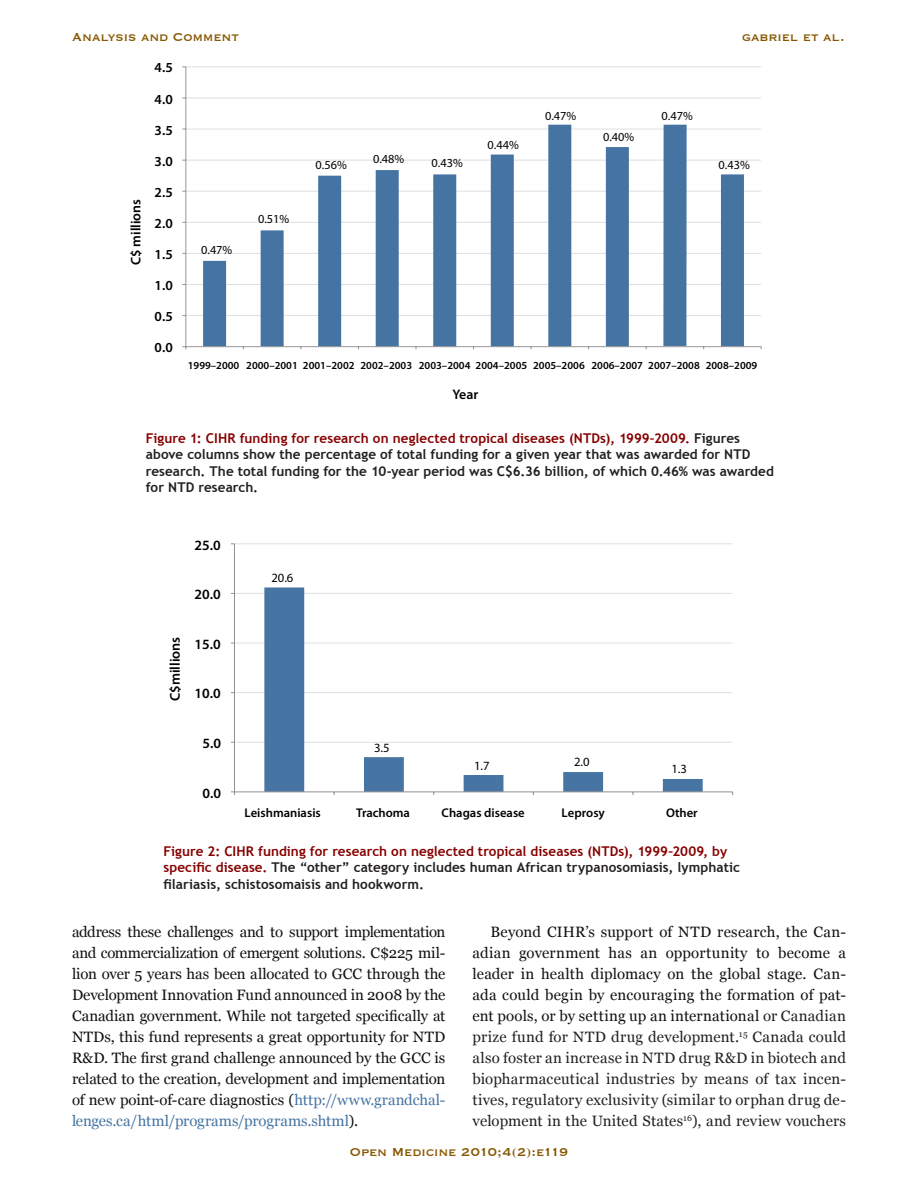
<style>
.page{position:relative;width:918px;height:1188px;background:#fff}
.page>*{position:absolute;margin:0;border:0;box-sizing:border-box;transform-origin:0 0}
.Body_text_paragraph{font:15px/21px "Georgia";color:#111;text-align:justify}
.Body_text_paragraph-2{font:15px/21px "Georgia";letter-spacing:.005em;color:#231f20;text-align:justify}
.Header_footer{font:15px "Copperplate";letter-spacing:-.02em;color:#875700}
.t1{font:600 14.25px "Myriad Pro";color:#000}
.t2{font:600 13.8px "Myriad Pro";color:#000}
.Heading_level_1{font:700 13.5px/16.5px "Trebuchet MS";letter-spacing:.005em;color:#231f20}
.t3{font:600 12.6px "Myriad Pro";color:#000}
.t4{font:12.6px "Myriad Pro";color:#000}
.t5{font:12.3px "Myriad Pro";color:#000}
.t6{font:600 10.8px "Myriad Pro";color:#000}
.s1{color:#870000}
.s2{color:#4674a2}
.s3{color:#111}
</style>
<div class="page">
<hr style="left:186px;top:67px;width:575px;height:1px;background:#dfdfdf">
<hr style="left:186px;top:98px;width:575px;height:1px;background:#dfdfdf">
<hr style="left:186px;top:129px;width:575px;height:1px;background:#dfdfdf">
<hr style="left:186px;top:160px;width:575px;height:1px;background:#dfdfdf">
<hr style="left:186px;top:191px;width:575px;height:1px;background:#dfdfdf">
<hr style="left:186px;top:222px;width:575px;height:1px;background:#dfdfdf">
<hr style="left:186px;top:253px;width:575px;height:1px;background:#dfdfdf">
<hr style="left:186px;top:284px;width:575px;height:1px;background:#dfdfdf">
<hr style="left:186px;top:315px;width:575px;height:1px;background:#dfdfdf">
<svg style="left:203px;top:125px;width:541px;height:221px"></svg>
<hr style="left:186px;top:346px;width:575px;height:1px;background:#979797">
<hr style="left:185px;top:67px;width:1px;height:280px;background:#979797">
<hr style="left:234px;top:544px;width:499px;height:1px;background:#e1e1e0">
<hr style="left:234px;top:593px;width:499px;height:1px;background:#e1e1e0">
<hr style="left:234px;top:643px;width:499px;height:1px;background:#e1e1e0">
<hr style="left:234px;top:692px;width:499px;height:1px;background:#e1e1e0">
<hr style="left:234px;top:742px;width:499px;height:1px;background:#e1e1e0">
<svg style="left:264px;top:587px;width:439px;height:204px"></svg>
<hr style="left:234px;top:791px;width:499px;height:1px;background:#929191">
<hr style="left:234px;top:544px;width:1px;height:248px;background:#929191">
<p class="Header_footer" style="left:72px;top:28px;width:168px">Analysis and Comment</p>
<p class="Header_footer" style="left:742px;top:28px;width:104px">gabriel et al.</p>
<p class="t2" style="left:155px;top:59px;width:20px">4.5</p>
<p class="t2" style="left:127px;top:265px;width:67px;rotate:-90deg">C$ millions</p>
<p class="t2" style="left:155px;top:90px;width:20px">4.0</p>
<p class="t2" style="left:155px;top:121px;width:20px">3.5</p>
<p class="t2" style="left:155px;top:152px;width:20px">3.0</p>
<p class="t2" style="left:155px;top:183px;width:20px">2.5</p>
<p class="t2" style="left:155px;top:214px;width:20px">2.0</p>
<p class="t2" style="left:155px;top:246px;width:20px">1.5</p>
<p class="t2" style="left:155px;top:277px;width:20px">1.0</p>
<p class="t2" style="left:155px;top:308px;width:20px">0.5</p>
<p class="t2" style="left:155px;top:339px;width:20px">0.0</p>
<p class="t5" style="left:201px;top:243px;width:33px">0.47%</p>
<p class="t5" style="left:258px;top:212px;width:33px">0.51%</p>
<p class="t5" style="left:316px;top:157px;width:33px">0.56%</p>
<p class="t5" style="left:373px;top:152px;width:33px">0.48%</p>
<p class="t5" style="left:432px;top:155px;width:33px">0.43%</p>
<p class="t5" style="left:488px;top:137px;width:33px">0.44%</p>
<p class="t5" style="left:545px;top:108px;width:33px">0.47%</p>
<p class="t5" style="left:603px;top:129px;width:33px">0.40%</p>
<p class="t5" style="left:662px;top:108px;width:33px">0.47%</p>
<p class="t5" style="left:719px;top:157px;width:33px">0.43%</p>
<p class="t6" style="left:188px;top:359px;width:571px">1999–2000 2000–2001 2001–2002 2002–2003 2003–2004 2004–2005 2005–2006 2006–2007 2007–2008 2008–2009</p>
<p class="t2" style="left:453px;top:385px;width:27px">Year</p>
<p class="Heading_level_1" style="left:146px;top:430px;width:630px"><span class="s1">Figure 1: CIHR funding for research on neglected tropical diseases (NTDs), 1999–2009.</span> Figures above columns show the percentage of total funding for a given year that was awarded for NTD research. The total funding for the 10-year period was C$6.36 billion, of which 0.46% was awarded for NTD research.</p>
<p class="t1" style="left:195px;top:536px;width:28px">25.0</p>
<p class="t1" style="left:195px;top:585px;width:28px">20.0</p>
<p class="t1" style="left:166px;top:701px;width:66px;rotate:-90deg">C$millions</p>
<p class="t1" style="left:195px;top:635px;width:28px">15.0</p>
<p class="t1" style="left:195px;top:685px;width:28px">10.0</p>
<p class="t1" style="left:203px;top:734px;width:20px">5.0</p>
<p class="t1" style="left:203px;top:784px;width:20px">0.0</p>
<p class="t4" style="left:271px;top:570px;width:24px">20.6</p>
<p class="t4" style="left:374px;top:740px;width:17px">3.5</p>
<p class="t4" style="left:474px;top:758px;width:17px">1.7</p>
<p class="t4" style="left:574px;top:754px;width:17px">2.0</p>
<p class="t4" style="left:672px;top:761px;width:17px">1.3</p>
<p class="t3" style="left:245px;top:805px;width:78px">Leishmaniasis</p>
<p class="t3" style="left:356px;top:805px;width:55px">Trachoma</p>
<p class="t3" style="left:442px;top:805px;width:85px">Chagas disease</p>
<p class="t3" style="left:562px;top:805px;width:45px">Leprosy</p>
<p class="t3" style="left:666px;top:805px;width:33px">Other</p>
<p class="Heading_level_1" style="left:164px;top:843px;width:578px"><span class="s1">Figure 2: CIHR funding for research on neglected tropical diseases (NTDs), 1999–2009, by specific disease.</span> The “other” category includes human African trypanosomiasis, lymphatic filariasis, schistosomaisis and hookworm.</p>
<p class="Body_text_paragraph" style="left:72px;top:921px;width:375px">address these challenges and to support implementation and commercialization of emergent solutions. C$225 mil&shy;lion over 5 years has been allocated to GCC through the Development Innovation Fund announced in 2008 by the Canadian government. While not targeted specifically at NTDs, this fund represents a great opportunity for NTD R&amp;D. The first grand challenge announced by the GCC is related to the creation, development and implementation of new point-of-care diagnostics (<span class="s2">http://www.grandchal&shy;lenges.ca/html/programs/programs.shtml</span>).</p>
<p class="Body_text_paragraph-2" style="left:472px;top:921px;width:375px;text-indent:18px"><span class="s3">Beyond CIHR’s support of NTD research, the Can&shy;adian government has an opportunity to become a leader in health diplomacy on the global stage. Can&shy;ada could begin by encouraging the formation of pat&shy;ent pools, or by setting up an international</span> or Canadian prize fund for NTD drug development.<sup>15</sup> Canada could also foster an increase in NTD drug R&amp;D in biotech and biopharmaceutical industries by means of tax incen&shy;tives, regulatory exclusivity (similar to orphan drug de&shy;velopment in the United States<sup>16</sup>), and review vouchers</p>
<p class="Header_footer" style="left:350px;top:1142px;width:220px">Open Medicine 2010;4(2):e119</p>
</div>
